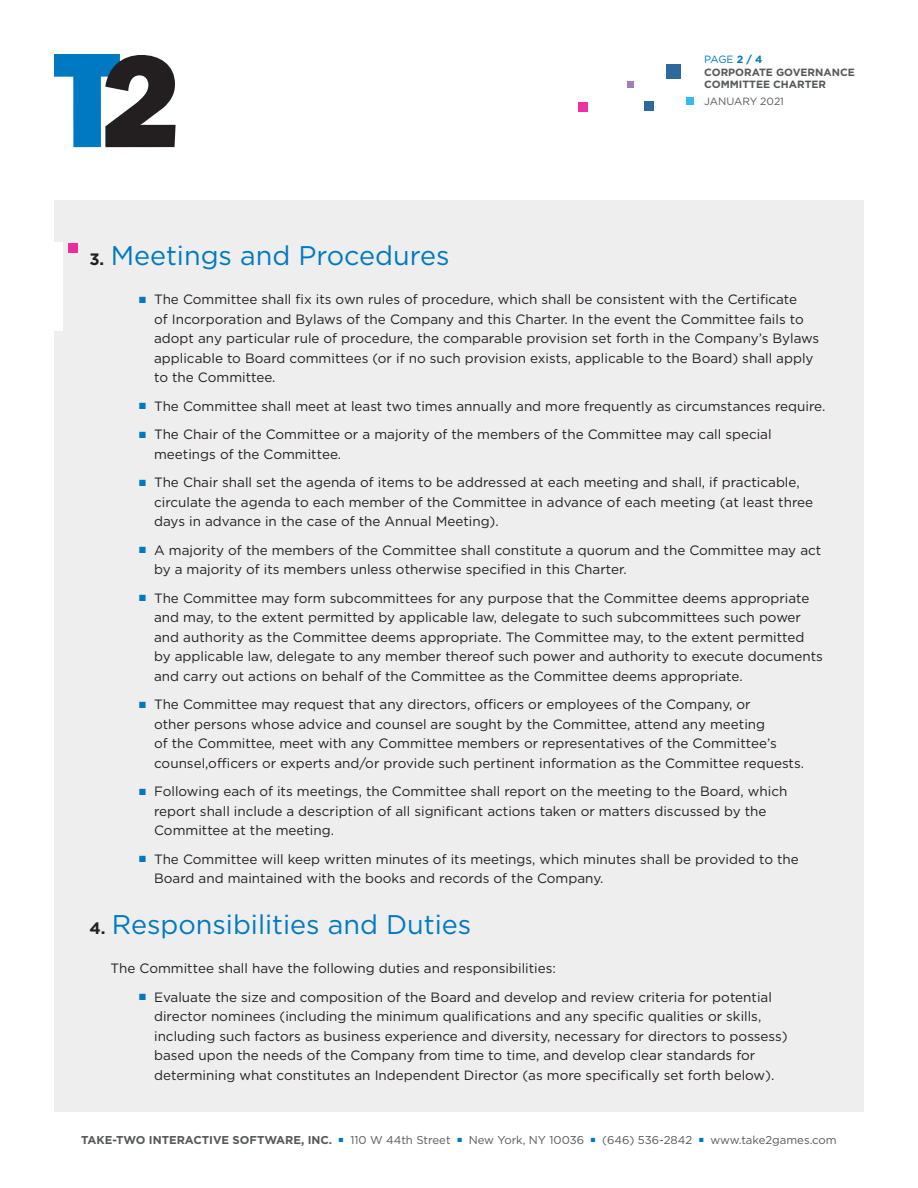
<style>
.page{position:relative;width:918px;height:1188px;background:#fff}
.page>*{position:absolute;margin:0;border:0;box-sizing:border-box;transform-origin:0 0}
.t1{font:27px "Gotham";color:#0079c2}
.t2{font:13.5px/19.5px "Gotham";color:#231f20}
.t3{font:11.4px "Gotham";color:#57585a}
.t4{font:700 10.5px/13.5px "Gotham";color:#57585a}
.t5{font:10.5px "Gotham";color:#57585a}
.s1{font-weight:400;color:#0079c2}
.s2{color:#0079c2}
.s3{font-weight:700;font-size:16.5px;color:#231f20}
.s4{font-weight:700}
</style>
<div class="page">
<svg style="left:54px;top:54px;width:122px;height:93px"></svg>
<div style="left:666px;top:64px;width:14px;height:14px;background:#2e699d"></div>
<div style="left:644px;top:102px;width:9px;height:9px;background:#2e699d"></div>
<div style="left:578px;top:102px;width:10px;height:9px;background:#f02fa0"></div>
<div style="left:627px;top:81px;width:7px;height:7px;background:#9f7eb9"></div>
<div style="left:686px;top:97px;width:8px;height:8px;background:#2ebcf1"></div>
<div style="left:54px;top:200px;width:810px;height:911px;background:#eeeeef"></div>
<div style="left:44px;top:243px;width:19px;height:88px;background:#fff"></div>
<div style="left:68px;top:243px;width:10px;height:10px;background:#ed2c9d"></div>
<p class="t4" style="left:704px;top:52px;width:152px"><span class="s1">PAGE</span> <span class="s2">2 / 4<br></span>CORPORATE GOVERNANCE</p>
<p class="t4" style="left:704px;top:78px;width:123px">COMMITTEE CHARTER</p>
<p class="t5" style="left:704px;top:95px;width:81px">JANUARY 2021</p>
<p class="t1" style="left:90px;top:241px;width:362px"><span class="s3">3.</span> Meetings and Procedures</p>
<p class="t2" style="left:154px;top:290px;width:667px;text-indent:-15px"><span class="s2">■</span> The Committee shall fix its own rules of procedure, which shall be consistent with the Certificate<br>of Incorporation and Bylaws of the Company and this Charter. In the event the Committee fails to adopt any particular rule of procedure, the comparable provision set forth in the Company’s Bylaws applicable to Board committees (or if no such provision exists, applicable to the Board) shall apply to the Committee.</p>
<p class="t2" style="left:139px;top:396px;width:688px"><span class="s2">■</span> The Committee shall meet at least two times annually and more frequently as circumstances require.</p>
<p class="t2" style="left:154px;top:425px;width:619px;text-indent:-15px"><span class="s2">■</span> The Chair of the Committee or a majority of the members of the Committee may call special meetings of the Committee.</p>
<p class="t2" style="left:154px;top:473px;width:661px;text-indent:-15px"><span class="s2">■</span> The Chair shall set the agenda of items to be addressed at each meeting and shall, if practicable, circulate the agenda to each member of the Committee in advance of each meeting (at least three days in advance in the case of the Annual Meeting).</p>
<p class="t2" style="left:154px;top:540px;width:669px;text-indent:-15px"><span class="s2">■</span> A majority of the members of the Committee shall constitute a quorum and the Committee may act by a majority of its members unless otherwise specified in this Charter.</p>
<p class="t2" style="left:154px;top:588px;width:670px;text-indent:-15px"><span class="s2">■</span> The Committee may form subcommittees for any purpose that the Committee deems appropriate and may, to the extent permitted by applicable law, delegate to such subcommittees such power and authority as the Committee deems appropriate. The Committee may, to the extent permitted by applicable law, delegate to any member thereof such power and authority to execute documents and carry out actions on behalf of the Committee as the Committee deems appropriate.</p>
<p class="t2" style="left:154px;top:695px;width:652px;text-indent:-15px"><span class="s2">■</span> The Committee may request that any directors, officers or employees of the Company, or<br>other persons whose advice and counsel are sought by the Committee, attend any meeting<br>of the Committee, meet with any Committee members or representatives of the Committee’s counsel,officers or experts and/or provide such pertinent information as the Committee requests.</p>
<p class="t2" style="left:154px;top:782px;width:635px;text-indent:-15px"><span class="s2">■</span> Following each of its meetings, the Committee shall report on the meeting to the Board, which report shall include a description of all significant actions taken or matters discussed by the<br>Committee at the meeting.</p>
<p class="t2" style="left:154px;top:849px;width:646px;text-indent:-15px"><span class="s2">■</span> The Committee will keep written minutes of its meetings, which minutes shall be provided to the<br>Board and maintained with the books and records of the Company.</p>
<p class="t1" style="left:90px;top:910px;width:383px"><span class="s3">4.</span> Responsibilities and Duties</p>
<p class="t2" style="left:111px;top:959px;width:447px">The Committee shall have the following duties and responsibilities:</p>
<p class="t2" style="left:154px;top:987px;width:635px;text-indent:-15px"><span class="s2">■</span> Evaluate the size and composition of the Board and develop and review criteria for potential director nominees (including the minimum qualifications and any specific qualities or skills, including such factors as business experience and diversity, necessary for directors to possess) based upon the needs of the Company from time to time, and develop clear standards for determining what constitutes an Independent Director (as more specifically set forth below).</p>
<p class="t3" style="left:81px;top:1133px;width:757px"><span class="s4">TAKE-TWO INTERACTIVE SOFTWARE, INC.</span> <span class="s2">■</span> 110 W 44th Street <span class="s2">■</span> New York, NY 10036 <span class="s2">■</span> (646) 536-2842 <span class="s2">■</span> www.take2games.com</p>
</div>
